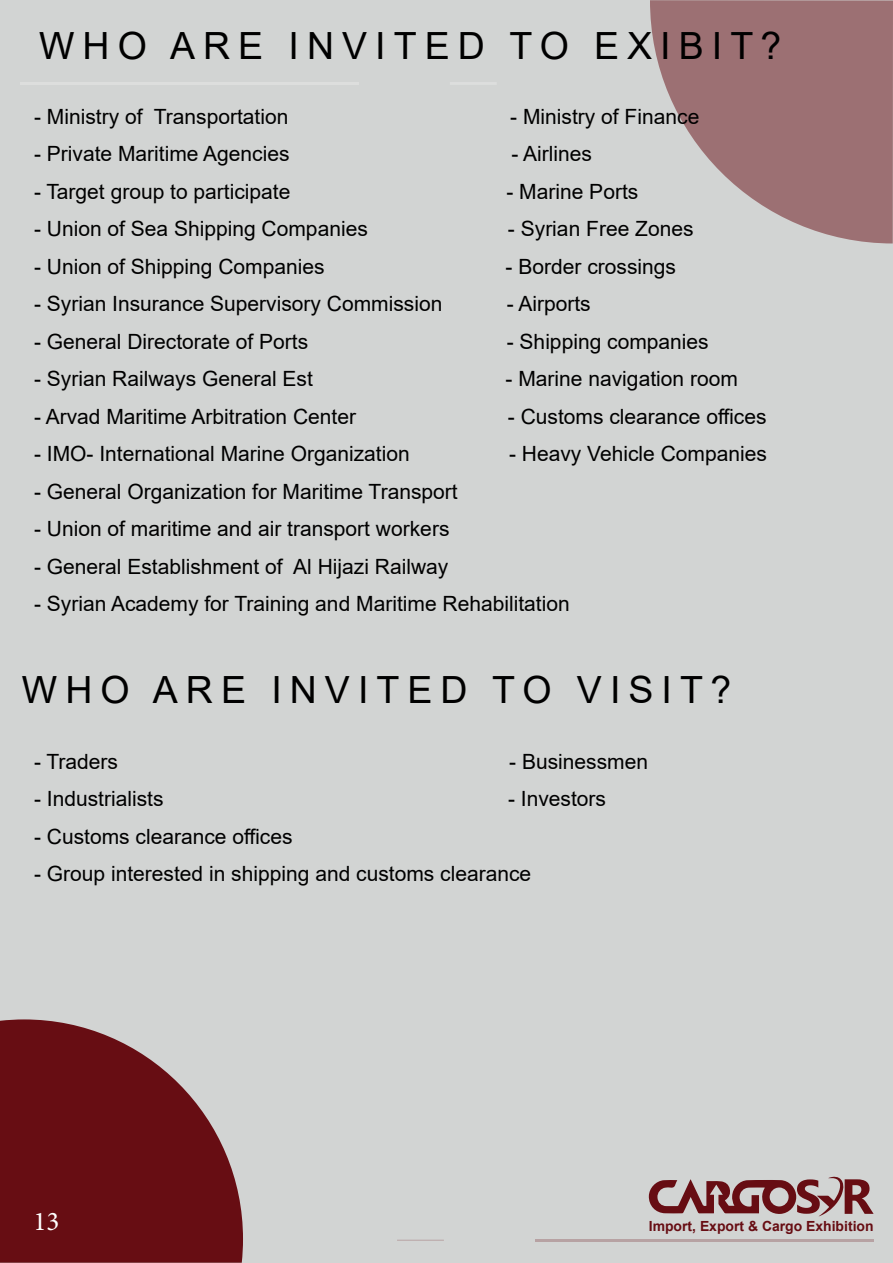
<style>
.page{position:relative;width:893px;height:1263px;background:#d2d4d3}
.page>*{position:absolute;margin:0;border:0;box-sizing:border-box;transform-origin:0 0}
.t1{font:37.5px "Arial";letter-spacing:.215em;color:#000}
.t2{font:27px "Minion Pro";color:#fff}
.t3{font:21px "Arial";color:#000}
.t4{font:700 13.95px "Arial";color:#670d13}
</style>
<div class="page">
<svg style="left:650px;top:0;width:243px;height:243px;fill:#9c7073"></svg>
<svg style="left:0;top:1019px;width:243px;height:244px;fill:#670d13"></svg>
<hr style="left:536px;top:1239px;width:338px;height:2px;background:#670d13">
<svg style="left:648px;top:1176px;width:226px;height:40px"></svg>
<hr style="left:450px;top:82px;width:47px;height:3px;background:#fff">
<hr style="left:20px;top:82px;width:338px;height:3px;background:#fff">
<h1 class="t1" style="left:39px;top:20px;width:744px">WHO ARE INVITED TO EXIBIT?</h1>
<p class="t3" style="left:34px;top:102px;width:256px">- Ministry of Transportation</p>
<p class="t3" style="left:510px;top:102px;width:191px">- Ministry of Finance</p>
<p class="t3" style="left:34px;top:139px;width:257px">- Private Maritime Agencies</p>
<p class="t3" style="left:511px;top:139px;width:82px">- Airlines</p>
<p class="t3" style="left:34px;top:177px;width:258px">- Target group to participate</p>
<p class="t3" style="left:506px;top:177px;width:133px">- Marine Ports</p>
<p class="t3" style="left:34px;top:214px;width:335px">- Union of Sea Shipping Companies</p>
<p class="t3" style="left:508px;top:214px;width:187px">- Syrian Free Zones</p>
<p class="t3" style="left:34px;top:252px;width:292px">- Union of Shipping Companies</p>
<p class="t3" style="left:506px;top:252px;width:172px">- Border crossings</p>
<p class="t3" style="left:34px;top:289px;width:410px">- Syrian Insurance Supervisory Commission</p>
<p class="t3" style="left:507px;top:289px;width:86px">- Airports</p>
<p class="t3" style="left:34px;top:327px;width:276px">- General Directorate of Ports</p>
<p class="t3" style="left:507px;top:327px;width:203px">- Shipping companies</p>
<p class="t3" style="left:34px;top:364px;width:280px">- Syrian Railways General Est</p>
<p class="t3" style="left:506px;top:364px;width:234px">- Marine navigation room</p>
<p class="t3" style="left:34px;top:402px;width:324px">- Arvad Maritime Arbitration Center</p>
<p class="t3" style="left:508px;top:402px;width:260px">- Customs clearance offices</p>
<p class="t3" style="left:34px;top:439px;width:377px">- IMO- International Marine Organization</p>
<p class="t3" style="left:509px;top:439px;width:259px">- Heavy Vehicle Companies</p>
<p class="t3" style="left:34px;top:477px;width:425px">- General Organization for Maritime Transport</p>
<p class="t3" style="left:34px;top:514px;width:417px">- Union of maritime and air transport workers</p>
<p class="t3" style="left:34px;top:552px;width:416px">- General Establishment of Al Hijazi Railway</p>
<p class="t3" style="left:34px;top:589px;width:537px">- Syrian Academy for Training and Maritime Rehabilitation</p>
<h1 class="t1" style="left:22px;top:664px;width:711px">WHO ARE INVITED TO VISIT?</h1>
<p class="t3" style="left:34px;top:747px;width:86px">- Traders</p>
<p class="t3" style="left:509px;top:747px;width:140px">- Businessmen</p>
<p class="t3" style="left:34px;top:784px;width:131px">- Industrialists</p>
<p class="t3" style="left:508px;top:784px;width:100px">- Investors</p>
<p class="t3" style="left:34px;top:822px;width:260px">- Customs clearance offices</p>
<p class="t3" style="left:34px;top:859px;width:499px">- Group interested in shipping and customs clearance</p>
<p class="t2" style="left:34px;top:1203px;width:27px">13</p>
<p class="t4" style="left:649px;top:1216px;width:226px">Import, Export &amp; Cargo Exhibition</p>
</div>
